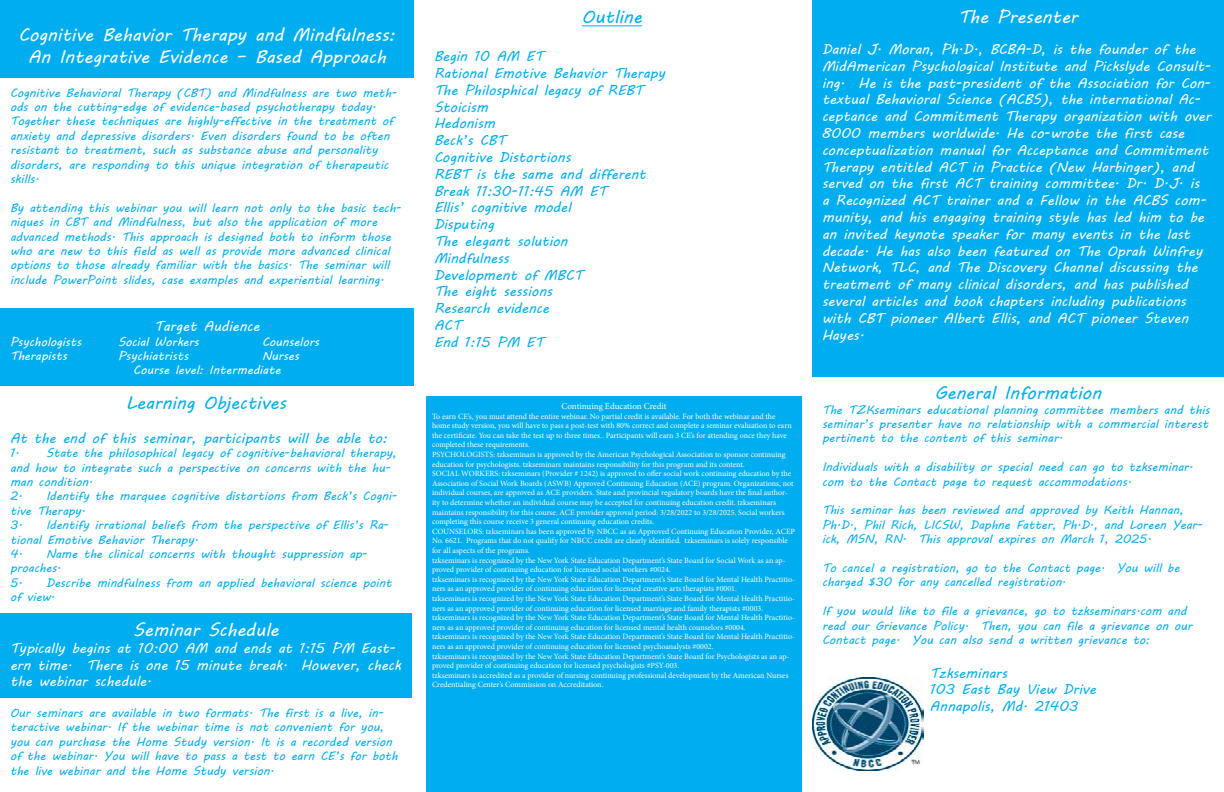
<style>
.page{position:relative;width:1224px;height:792px;background:#fff}
.page>*{position:absolute;margin:0;border:0;box-sizing:border-box;transform-origin:0 0}
.t1{font:18px/21.6px "MV Boli";color:#fff;text-align:center}
.t2{font:18px "MV Boli";color:#00aeef}
.t3{font:14px/16.8px "MV Boli";color:#fff}
.t4{font:14px/16.8px "MV Boli";color:#00aeef}
.t5{font:12px/14.4px "MV Boli";color:#00aeef}
.t6{font:12px/14.4px "MV Boli";color:#fff}
.t7{font:9px "Minion Pro";color:#fff}
.t8{font:8px/9.6px "Minion Pro";color:#fff}
</style>
<div class="page">
<div style="left:0;top:0;width:414px;height:78px;background:#00aeef"></div>
<div style="left:0;top:308px;width:414px;height:78px;background:#00aeef"></div>
<div style="left:0;top:613px;width:412px;height:85px;background:#00aeef"></div>
<hr style="left:582px;top:25px;width:60px;height:1px;background:#00aeef">
<div style="left:812px;top:0;width:412px;height:376px;background:#00aeef"></div>
<div style="left:426px;top:396px;width:376px;height:396px;background:#00aeef"></div>
<img style="left:812px;top:677px;width:112px;height:94px">
<h1 class="t1" style="left:19px;top:24px;width:378px">Cognitive Behavior Therapy and Mindfulness:<br>An Integrative Evidence – Based Approach</h1>
<p class="t5" style="left:10px;top:85px;width:389px">Cognitive Behavioral Therapy (CBT) and Mindfulness are two meth&shy;ods on the cutting-edge of evidence-based psychotherapy today.<br>Together these techniques are highly-effective in the treatment of anxiety and depressive disorders. Even disorders found to be often resistant to treatment, such as substance abuse and personality disorders, are responding to this unique integration of therapeutic skills.</p>
<p class="t5" style="left:10px;top:200px;width:393px">By attending this webinar you will learn not only to the basic tech&shy;niques in CBT and Mindfulness, but also the application of more advanced methods. This approach is designed both to inform those who are new to this field as well as provide more advanced clinical options to those already familiar with the basics. The seminar will include PowerPoint slides, case examples and experiential learning.</p>
<h2 class="t3" style="left:154px;top:318px;width:107px">Target Audience</h2>
<h3 class="t6" style="left:10px;top:334px;width:73px">Psychologists</h3>
<h3 class="t6" style="left:118px;top:334px;width:82px">Social Workers</h3>
<h3 class="t6" style="left:262px;top:334px;width:59px">Counselors</h3>
<h3 class="t6" style="left:10px;top:348px;width:59px">Therapists</h3>
<h3 class="t6" style="left:118px;top:348px;width:72px">Psychiatrists</h3>
<h3 class="t6" style="left:133px;top:348px;width:167px;text-indent:129px">Nurses<br>Course level: Intermediate</h3>
<h1 class="t2" style="left:126px;top:391px;width:162px">Learning Objectives</h1>
<h2 class="t4" style="left:10px;top:429px;width:379px">At the end of this seminar, participants will be able to:</h2>
<h3 class="t5" style="left:10px;top:446px;width:388px">1. State the philosophical legacy of cognitive-behavioral therapy, and how to integrate such a perspective on concerns with the hu&shy;man condition.</h3>
<h3 class="t5" style="left:10px;top:489px;width:388px">2. Identify the marquee cognitive distortions from Beck’s Cogni&shy;tive Therapy.</h3>
<h3 class="t5" style="left:10px;top:518px;width:380px">3. Identify irrational beliefs from the perspective of Ellis’s Ra&shy;tional Emotive Behavior Therapy.</h3>
<h3 class="t5" style="left:10px;top:546px;width:359px">4. Name the clinical concerns with thought suppression ap&shy;proaches.</h3>
<h3 class="t5" style="left:10px;top:575px;width:383px">5. Describe mindfulness from an applied behavioral science point of view.</h3>
<h1 class="t1" style="left:133px;top:619px;width:147px">Seminar Schedule</h1>
<h2 class="t3" style="left:10px;top:639px;width:392px">Typically begins at 10:00 AM and ends at 1:15 PM East&shy;ern time. There is one 15 minute break. However, check the webinar schedule.</h2>
<p class="t5" style="left:10px;top:705px;width:389px">Our seminars are available in two formats. The first is a live, in&shy;teractive webinar. If the webinar time is not convenient for you, you can purchase the Home Study version. It is a recorded version of the webinar. You will have to pass a test to earn CE’s for both the live webinar and the Home Study version.</p>
<h1 class="t2" style="left:582px;top:4px;width:62px">Outline</h1>
<p class="t4" style="left:434px;top:48px;width:233px">Begin 10 AM ET<br>Rational Emotive Behavior Therapy<br>The Philosphical legacy of REBT<br>Stoicism<br>Hedonism<br>Beck’s CBT<br>Cognitive Distortions<br>REBT is the same and different<br>Break 11:30-11:45 AM ET<br>Ellis’ cognitive model<br>Disputing<br>The elegant solution<br>Mindfulness<br>Development of MBCT<br>The eight sessions<br>Research evidence<br>ACT<br>End 1:15 PM ET</p>
<p class="t7" style="left:561px;top:400px;width:107px">Continuing Education Credit</p>
<p class="t8" style="left:432px;top:411px;width:365px">To earn CE’s, you must attend the entire webinar. No partial credit is available. For both the webinar and the home study version, you will have to pass a post-test with 80% correct and complete a seminar evaluation to earn the certificate. You can take the test up to three times.. Participants will earn 3 CE’s for attending once they have completed these requirements.<br>PSYCHOLOGISTS: tzkseminars is approved by the American Psychological Association to sponsor continuing education for psychologists. tzkseminars maintains responsibility for this program and its content.<br>SOCIAL WORKERS: tzkseminars (Provider # 1242) is approved to offer social work continuing education by the Association of Social Work Boards (ASWB) Approved Continuing Education (ACE) program. Organizations, not individual courses, are approved as ACE providers. State and provincial regulatory boards have the final author&shy;ity to determine whether an individual course may be accepted for continuing education credit. tzkseminars maintains responsibility for this course. ACE provider approval period: 3/28/2022 to 3/28/2025. Social workers completing this course receive 3 general continuing education credits.<br>COUNSELORS: tzkseminars has been approved by NBCC as an Approved Continuing Education Provider, ACEP No. 6621. Programs that do not qualify for NBCC credit are clearly identified. tzkseminars is solely responsible for all aspects of the programs.<br>tzkseminars is recognized by the New York State Education Department’s State Board for Social Work as an ap&shy;proved provider of continuing education for licensed social workers #0024.<br>tzkseminars is recognized by the New York State Education Department’s State Board for Mental Health Practitio&shy;ners as an approved provider of continuing education for licensed creative arts therapists #0001.<br>tzkseminars is recognized by the New York State Education Department’s State Board for Mental Health Practitio&shy;ners as an approved provider of continuing education for licensed marriage and family therapists #0003. tzkseminars is recognized by the New York State Education Department’s State Board for Mental Health Practitio&shy;ners as an approved provider of continuing education for licensed mental health counselors #0004.<br>tzkseminars is recognized by the New York State Education Department’s State Board for Mental Health Practitio&shy;ners as an approved provider of continuing education for licensed psychoanalysts #0002.<br>tzkseminars is recognized by the New York State Education Department’s State Board for Psychologists as an ap&shy;proved provider of continuing education for licensed psychologists #PSY-003.<br>tzkseminars is accredited as a provider of nursing continuing professional development by the American Nurses Credentialing Center’s Commission on Accreditation.</p>
<h1 class="t1" style="left:958px;top:6px;width:121px">The Presenter</h1>
<p class="t3" style="left:822px;top:41px;width:391px">Daniel J. Moran, Ph.D., BCBA-D, is the founder of the MidAmerican Psychological Institute and Pickslyde Consult&shy;ing. He is the past-president of the Association for Con&shy;textual Behavioral Science (ACBS), the international Ac&shy;ceptance and Commitment Therapy organization with over 8000 members worldwide. He co-wrote the first case conceptualization manual for Acceptance and Commitment Therapy entitled ACT in Practice (New Harbinger), and served on the first ACT training committee. Dr. D.J. is<br>a Recognized ACT trainer and a Fellow in the ACBS com&shy;munity, and his engaging training style has led him to be an invited keynote speaker for many events in the last decade. He has also been featured on The Oprah Winfrey Network, TLC, and The Discovery Channel discussing the treatment of many clinical disorders, and has published several articles and book chapters including publications with CBT pioneer Albert Ellis, and ACT pioneer Steven Hayes.</p>
<h1 class="t2" style="left:935px;top:381px;width:168px">General Information</h1>
<h3 class="t5" style="left:822px;top:402px;width:389px;text-align:justify">The TZKseminars educational planning committee members and this seminar’s presenter have no relationship with a commercial interest pertinent to the content of this seminar.</h3>
<h3 class="t5" style="left:822px;top:460px;width:373px">Individuals with a disability or special need can go to tzkseminar. com to the Contact page to request accommodations.</h3>
<h3 class="t5" style="left:822px;top:503px;width:382px">This seminar has been reviewed and approved by Keith Hannan,<br>Ph.D., Phil Rich, LICSW, Daphne Fatter, Ph.D., and Loreen Year&shy;ick, MSN, RN. This approval expires on March 1, 2025.</h3>
<h3 class="t5" style="left:822px;top:560px;width:359px">To cancel a registration, go to the Contact page. You will be charged $30 for any cancelled registration.</h3>
<h3 class="t5" style="left:822px;top:604px;width:372px">If you would like to file a grievance, go to tzkseminars.com and read our Grievance Policy. Then, you can file a grievance on our<br>Contact page. You can also send a written grievance to:</h3>
<h2 class="t4" style="left:930px;top:664px;width:168px">Tzkseminars<br>103 East Bay View Drive<br>Annapolis, Md. 21403</h2>
</div>
